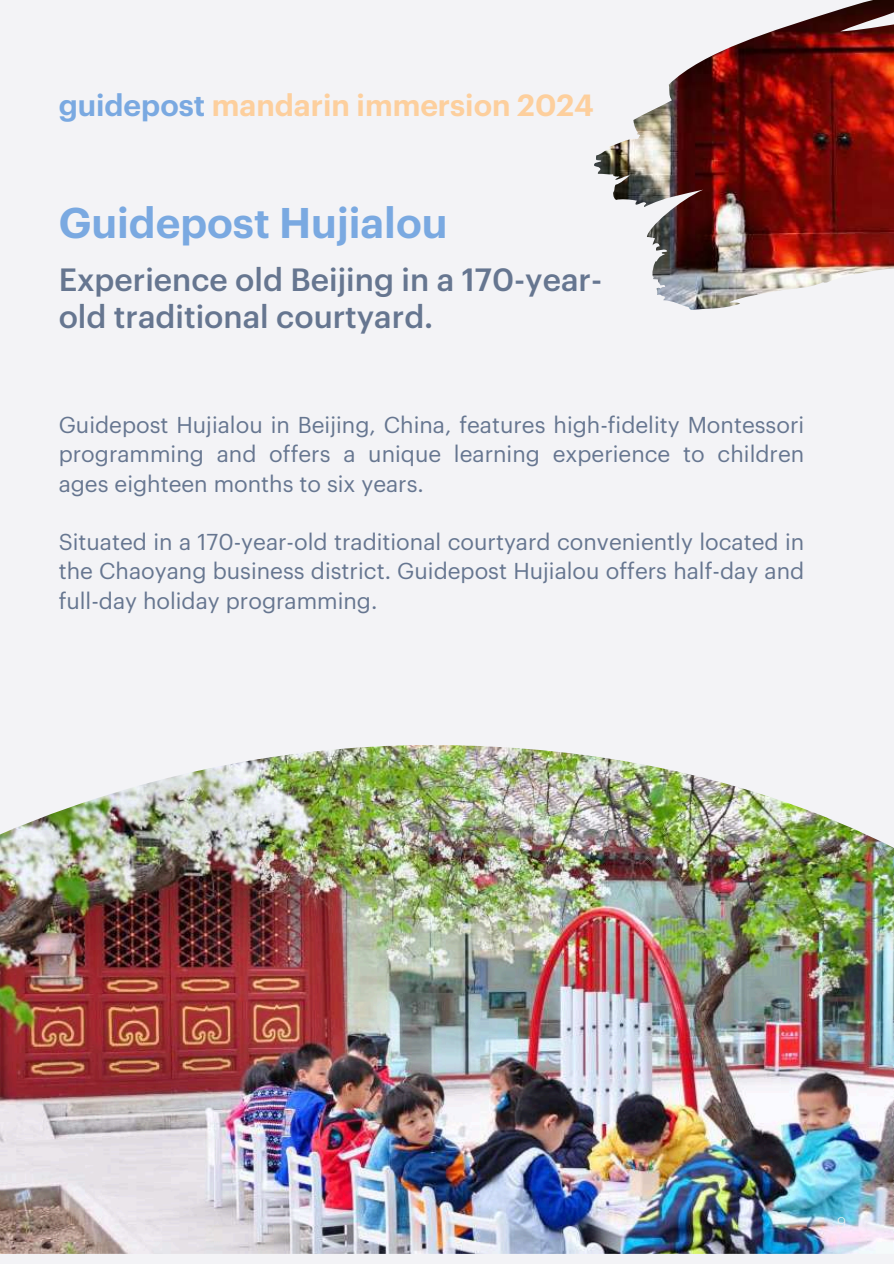
<style>
.page{position:relative;width:894px;height:1264px;background:#fff}
.page>*{position:absolute;margin:0;border:0;box-sizing:border-box;transform-origin:0 0}
.t1{font:600 42px "Graphik";color:#7aa9e1}
.t2{font:500 31.5px/37.2px "Graphik";color:#667690}
.t3{font:600 30px "Graphik";color:#fdcf9d}
.t4{font:22.5px/29.2px "Graphik";color:#667690;text-align:justify}
.t5{font:300 15px "Graphik";color:#f3f3f6}
.s1{color:#7aa9e1}
</style>
<div class="page">
<div style="left:0;top:0;width:893px;height:1263px;background:#f3f3f6"></div>
<img style="left:594px;top:0;width:299px;height:310px">
<img style="left:0;top:745px;width:893px;height:508px">
<h3 class="t3" style="left:59px;top:91px;width:536px"><span class="s1">guidepost</span> mandarin immersion 2024</h3>
<h1 class="t1" style="left:59px;top:204px;width:390px">Guidepost Hujialou</h1>
<h2 class="t2" style="left:59px;top:263px;width:545px">Experience old Beijing in a 170-year&shy;old traditional courtyard.</h2>
<p class="t4" style="left:59px;top:411px;width:746px">Guidepost Hujialou in Beijing, China, features high-fidelity Montessori programming and offers a unique learning experience to children ages eighteen months to six years.</p>
<p class="t4" style="left:59px;top:528px;width:746px">Situated in a 170-year-old traditional courtyard conveniently located in the Chaoyang business district. Guidepost Hujialou offers half-day and full-day holiday programming.</p>
<p class="t5" style="left:836px;top:1215px;width:10px">9</p>
</div>
